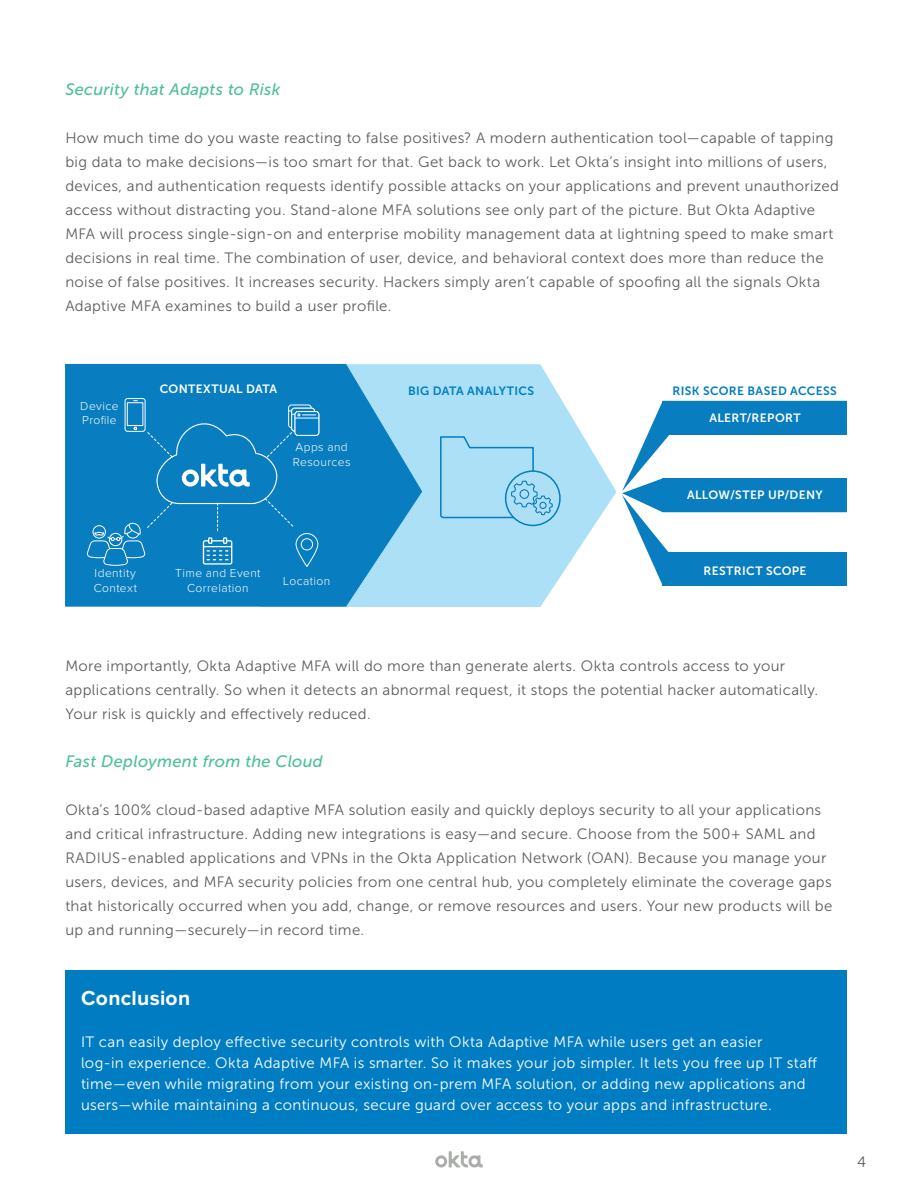
<style>
.page{position:relative;width:918px;height:1188px;background:#fff}
.page>*{position:absolute;margin:0;border:0;box-sizing:border-box;transform-origin:0 0}
.Body_copy{font:700 21px "Proxima Nova";letter-spacing:.015em;color:#fff}
.Body_copy-2{font:italic 16.5px "Museo Sans 500";letter-spacing:.015em;color:#4dbf9c}
.Body_copy-3{font:15px/24px "Museo Sans 300";letter-spacing:.025em;color:#5d5d5d}
.Body_copy-4{font:15px/21px "Museo Sans 300";letter-spacing:.02em;color:#fff}
.Cover_-_all_caps{font:300 12px/14.4px "Proxima Nova";letter-spacing:.035em;color:#fff}
.Cover_-_all_caps-2{font:12px "Museo Sans 700";letter-spacing:.03em;color:#fff}
.Cover_-_all_caps-3{font:12px "Museo Sans 700";letter-spacing:.03em;color:#007dc2}
</style>
<div class="page">
<svg style="left:435px;top:1151px;width:48px;height:17px"></svg>
<div style="left:65px;top:971px;width:782px;height:163px;background:#007dc2"></div>
<svg style="left:422px;top:364px;width:194px;height:243px;fill:#abe0f7"></svg>
<svg style="left:65px;top:364px;width:357px;height:243px;background:#2890c9"></svg>
<svg style="left:506px;top:471px;width:54px;height:54px"></svg>
<svg style="left:439px;top:435px;width:114px;height:92px;background:#9ed8f2"></svg>
<svg style="left:87px;top:398px;width:232px;height:169px;background:#1684c2"></svg>
<svg style="left:622px;top:401px;width:225px;height:185px"></svg>
<div style="left:663px;top:478px;width:184px;height:34px;background:#087dbf"></div>
<div style="left:663px;top:401px;width:184px;height:34px;background:#087dbf"></div>
<div style="left:663px;top:552px;width:184px;height:34px;background:#087dbf"></div>
<p class="Body_copy-2" style="left:65px;top:80px;width:217px">Security that Adapts to Risk</p>
<p class="Body_copy-3" style="left:65px;top:126px;width:775px">How much time do you waste reacting to false positives? A modern authentication tool—capable of tapping big data to make decisions—is too smart for that. Get back to work. Let Okta’s insight into millions of users, devices, and authentication requests identify possible attacks on your applications and prevent unauthorized access without distracting you. Stand-alone MFA solutions see only part of the picture. But Okta Adaptive MFA will process single-sign-on and enterprise mobility management data at lightning speed to make smart decisions in real time. The combination of user, device, and behavioral context does more than reduce the noise of false positives. It increases security. Hackers simply aren’t capable of spoofing all the signals Okta Adaptive MFA examines to build a user profile.</p>
<p class="Cover_-_all_caps" style="left:80px;top:399px;width:40px">Device</p>
<p class="Cover_-_all_caps" style="left:82px;top:414px;width:36px">Profile</p>
<p class="Cover_-_all_caps-2" style="left:160px;top:382px;width:119px">CONTEXTUAL DATA</p>
<p class="Cover_-_all_caps" style="left:293px;top:441px;width:59px">Apps and<br>Resources</p>
<p class="Cover_-_all_caps" style="left:94px;top:567px;width:45px">Identity<br>Context</p>
<p class="Cover_-_all_caps" style="left:175px;top:567px;width:87px;text-align:center">Time and Event<br>Correlation</p>
<p class="Cover_-_all_caps" style="left:283px;top:574px;width:49px">Location</p>
<p class="Cover_-_all_caps-3" style="left:408px;top:384px;width:128px">BIG DATA ANALYTICS</p>
<p class="Cover_-_all_caps-3" style="left:672px;top:384px;width:166px">RISK SCORE BASED ACCESS</p>
<p class="Cover_-_all_caps-2" style="left:709px;top:411px;width:93px">ALERT/REPORT</p>
<p class="Cover_-_all_caps-2" style="left:687px;top:488px;width:137px">ALLOW/STEP UP/DENY</p>
<p class="Cover_-_all_caps-2" style="left:703px;top:564px;width:105px">RESTRICT SCOPE</p>
<p class="Body_copy-3" style="left:65px;top:654px;width:754px">More importantly, Okta Adaptive MFA will do more than generate alerts. Okta controls access to your applications centrally. So when it detects an abnormal request, it stops the potential hacker automatically.<br>Your risk is quickly and effectively reduced.</p>
<p class="Body_copy-2" style="left:65px;top:752px;width:259px">Fast Deployment from the Cloud</p>
<p class="Body_copy-3" style="left:65px;top:798px;width:769px">Okta’s 100% cloud-based adaptive MFA solution easily and quickly deploys security to all your applications and critical infrastructure. Adding new integrations is easy—and secure. Choose from the 500+ SAML and RADIUS-enabled applications and VPNs in the Okta Application Network (OAN). Because you manage your users, devices, and MFA security policies from one central hub, you completely eliminate the coverage gaps that historically occurred when you add, change, or remove resources and users. Your new products will be up and running—securely—in record time.</p>
<p class="Body_copy" style="left:81px;top:989px;width:111px">Conclusion</p>
<p class="Body_copy-4" style="left:81px;top:1032px;width:683px">IT can easily deploy effective security controls with Okta Adaptive MFA while users get an easier</p>
<p class="Body_copy-4" style="left:81px;top:1053px;width:738px">log-in experience. Okta Adaptive MFA is smarter. So it makes your job simpler. It lets you free up IT staff time—even while migrating from your existing on-prem MFA solution, or adding new applications and users—while maintaining a continuous, secure guard over access to your apps and infrastructure.</p>
<p class="Body_copy-3" style="left:857px;top:1150px;width:10px">4</p>
</div>
